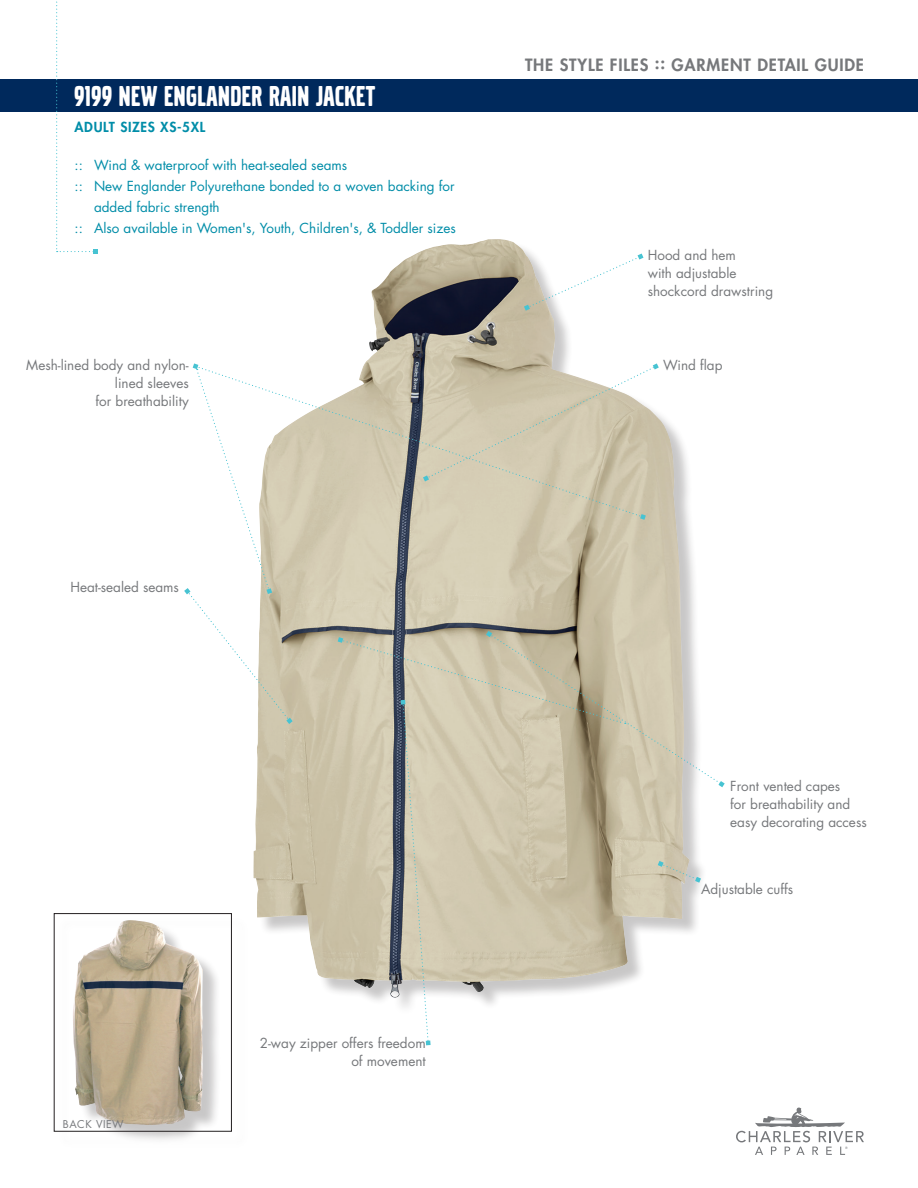
<style>
.page{position:relative;width:918px;height:1188px;background:#fff}
.page>*{position:absolute;margin:0;border:0;box-sizing:border-box;transform-origin:0 0}
.product_name{font:30px "Volvo Broad";letter-spacing:.02em;color:#fff}
.product_name-2{font:800 16.5px "Futura Std";letter-spacing:.05em;color:#76787b}
.Feature_Bullet_Point{font:13.5px/18px "Futura Std";color:#76787b}
.top_bullets{font:13.5px/21px "Futura Std";color:#008da8}
.sizes{font:800 13.5px "Futura Std";letter-spacing:.05em;color:#008da8}
.Feature_Bullet_Point-2{font:10.5px "Futura Std";letter-spacing:.05em;color:#76787b}
</style>
<div class="page">
<div style="left:256px;top:241px;width:451px;height:775px;background:#231f20;opacity:.25"></div>
<img style="left:253px;top:239px;width:240px;height:679px">
<div style="left:0;top:79px;width:918px;height:33px;background:#00295c"></div>
<svg style="left:56px;top:1px;width:41px;height:253px"></svg>
<div style="left:56px;top:916px;width:194px;height:234px;background:#231f20;opacity:.25"></div>
<img style="left:73px;top:920px;width:81px;height:205px">
<div style="left:54px;top:913px;width:178px;height:218px;border:1px solid #231f20"></div>
<svg style="left:293px;top:365px;width:348px;height:152px"></svg>
<svg style="left:640px;top:514px;width:6px;height:6px"></svg>
<svg style="left:184px;top:363px;width:109px;height:361px"></svg>
<svg style="left:338px;top:631px;width:387px;height:414px"></svg>
<svg style="left:423px;top:363px;width:236px;height:118px"></svg>
<svg style="left:524px;top:254px;width:120px;height:57px"></svg>
<svg style="left:736px;top:1107px;width:128px;height:48px"></svg>
<p class="product_name" style="left:75px;top:79px;width:302px">9199 NEW ENGLANDER RAIN JACKET</p>
<p class="sizes" style="left:75px;top:118px;width:132px">ADULT SIZES XS-5XL</p>
<p class="top_bullets" style="left:75px;top:154px;width:274px">:: Wind &amp; waterproof with heat-sealed seams</p>
<p class="top_bullets" style="left:94px;top:175px;width:362px;text-indent:-20px">:: New Englander Polyurethane bonded to a woven backing for added fabric strength</p>
<p class="top_bullets" style="left:75px;top:217px;width:383px">:: Also available in Women's, Youth, Children's, &amp; Toddler sizes</p>
<p class="Feature_Bullet_Point" style="left:26px;top:356px;width:164px;text-align:right">Mesh-lined body and nylon&shy;lined sleeves<br>for breathability</p>
<p class="Feature_Bullet_Point" style="left:70px;top:578px;width:110px">Heat-sealed seams</p>
<p class="product_name-2" style="left:525px;top:54px;width:340px">THE STYLE FILES :: GARMENT DETAIL GUIDE</p>
<p class="Feature_Bullet_Point" style="left:648px;top:246px;width:127px">Hood and hem<br>with adjustable shockcord drawstring</p>
<p class="Feature_Bullet_Point" style="left:663px;top:356px;width:61px">Wind flap</p>
<p class="Feature_Bullet_Point-2" style="left:63px;top:1118px;width:62px">BACK VIEW</p>
<p class="Feature_Bullet_Point" style="left:260px;top:1034px;width:167px;text-align:right">2-way zipper offers freedom of movement</p>
<p class="Feature_Bullet_Point" style="left:730px;top:777px;width:138px">Front vented capes<br>for breathability and easy decorating access</p>
<p class="Feature_Bullet_Point" style="left:701px;top:880px;width:94px">Adjustable cuffs</p>
</div>
